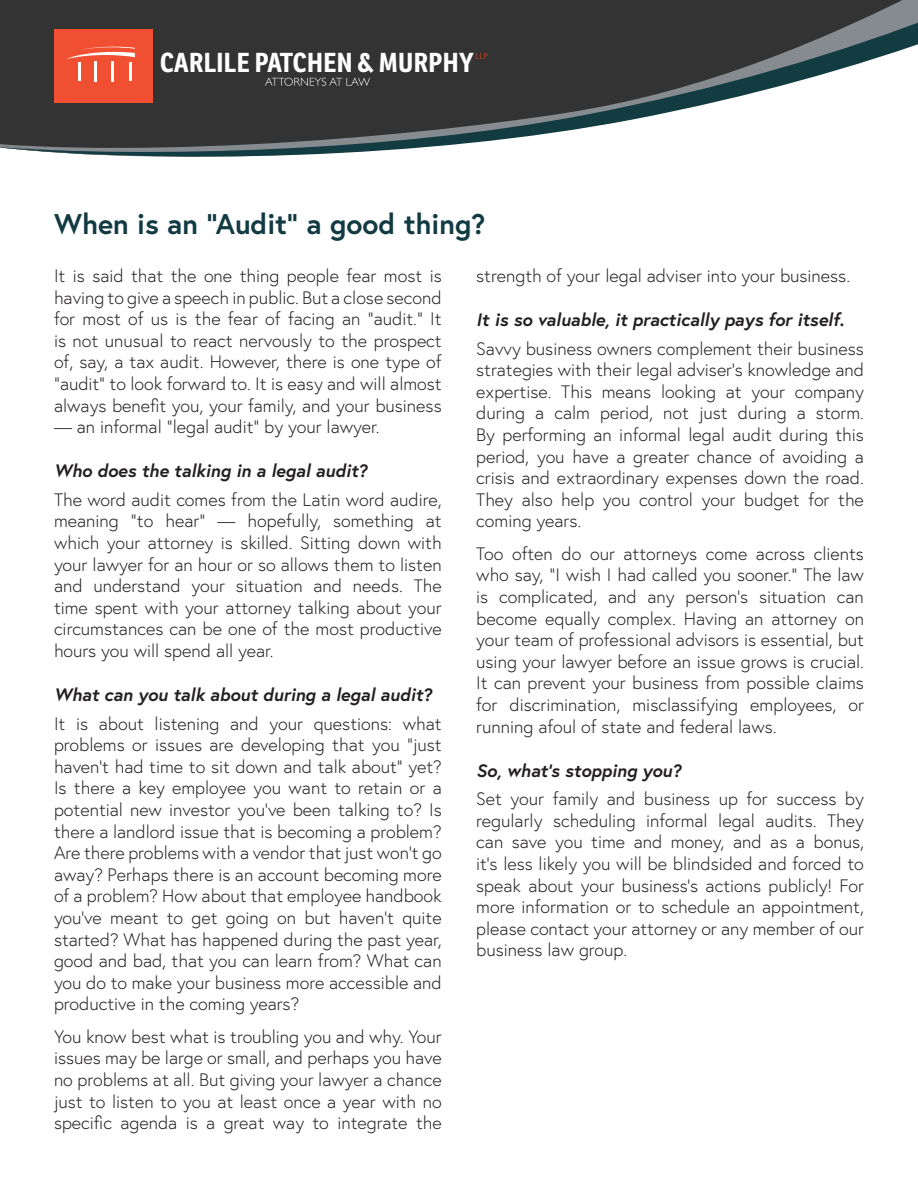
<style>
.page{position:relative;width:918px;height:1188px;background:#fff}
.page>*{position:absolute;margin:0;border:0;box-sizing:border-box;transform-origin:0 0}
.t1{font:700 28.5px "Europa";color:#123a42}
.t2{font:700 26.7px "Ronnia Cond";letter-spacing:.015em;color:#fff}
.t3{font:300 18px/21.6px "Europa";color:#231f20;text-align:justify}
.t4{font:italic 700 18px "Europa";color:#231f20}
</style>
<div class="page">
<div style="left:0;top:0;width:918px;height:11px;background:#323332"></div>
<svg style="left:0;top:11px;width:918px;height:146px;fill:#323332"></svg>
<div style="left:54px;top:29px;width:98px;height:74px;background:#f05031"></div>
<hr style="left:78px;top:62px;width:3px;height:19px;background:#fff">
<hr style="left:129px;top:62px;width:3px;height:19px;background:#fff">
<hr style="left:94px;top:61px;width:3px;height:20px;background:#fff">
<hr style="left:111px;top:61px;width:3px;height:20px;background:#fff">
<svg style="left:67px;top:47px;width:68px;height:12px"></svg>
<svg style="left:476px;top:53px;width:12px;height:6px"></svg>
<svg style="left:265px;top:78px;width:105px;height:8px"></svg>
<h2 class="t2" style="left:160px;top:45px;width:315px">CARLILE PATCHEN &amp; MURPHY</h2>
<h1 class="t1" style="left:54px;top:205px;width:433px">When is an “Audit” a good thing?</h1>
<p class="t3" style="left:54px;top:265px;width:389px">It is said that the one thing people fear most is having to give a speech in public. But a close second for most of us is the fear of facing an “audit.” It is not unusual to react nervously to the prospect of, say, a tax audit. However, there is one type of “audit” to look forward to. It is easy and will almost always benefit you, your family, and your business</p>
<p class="t3" style="left:54px;top:416px;width:327px">— an informal “legal audit” by your lawyer.</p>
<p class="t4" style="left:54px;top:459px;width:315px">Who does the talking in a legal audit?</p>
<p class="t3" style="left:54px;top:488px;width:389px">The word audit comes from the Latin word audire, meaning “to hear” — hopefully, something at which your attorney is skilled. Sitting down with your lawyer for an hour or so allows them to listen and understand your situation and needs. The time spent with your attorney talking about your circumstances can be one of the most productive hours you will spend all year.</p>
<p class="t4" style="left:54px;top:682px;width:379px">What can you talk about during a legal audit?</p>
<p class="t3" style="left:54px;top:712px;width:389px">It is about listening and your questions: what problems or issues are developing that you “just haven’t had time to sit down and talk about” yet?<br>Is there a key employee you want to retain or a potential new investor you’ve been talking to? Is there a landlord issue that is becoming a problem?<br>Are there problems with a vendor that just won’t go away? Perhaps there is an account becoming more of a problem? How about that employee handbook you’ve meant to get going on but haven’t quite started? What has happened during the past year, good and bad, that you can learn from? What can you do to make your business more accessible and productive in the coming years?</p>
<p class="t3" style="left:54px;top:1025px;width:389px">You know best what is troubling you and why. Your issues may be large or small, and perhaps you have no problems at all. But giving your lawyer a chance just to listen to you at least once a year with no specific agenda is a great way to integrate the</p>
<p class="t3" style="left:476px;top:265px;width:375px">strength of your legal adviser into your business.</p>
<p class="t4" style="left:476px;top:307px;width:369px">It is so valuable, it practically pays for itself.</p>
<p class="t3" style="left:476px;top:337px;width:389px">Savvy business owners complement their business strategies with their legal adviser’s knowledge and expertise. This means looking at your company during a calm period, not just during a storm.<br>By performing an informal legal audit during this period, you have a greater chance of avoiding a crisis and extraordinary expenses down the road.<br>They also help you control your budget for the coming years.</p>
<p class="t3" style="left:476px;top:542px;width:389px">Too often do our attorneys come across clients who say, “I wish I had called you sooner.” The law is complicated, and any person’s situation can become equally complex. Having an attorney on your team of professional advisors is essential, but using your lawyer before an issue grows is crucial.<br>It can prevent your business from possible claims for discrimination, misclassifying employees, or running afoul of state and federal laws.</p>
<p class="t4" style="left:476px;top:758px;width:206px">So, what’s stopping you?</p>
<p class="t3" style="left:476px;top:788px;width:389px">Set your family and business up for success by regularly scheduling informal legal audits. They can save you time and money, and as a bonus, it’s less likely you will be blindsided and forced to speak about your business’s actions publicly! For more information or to schedule an appointment, please contact your attorney or any member of our business law group.</p>
</div>
